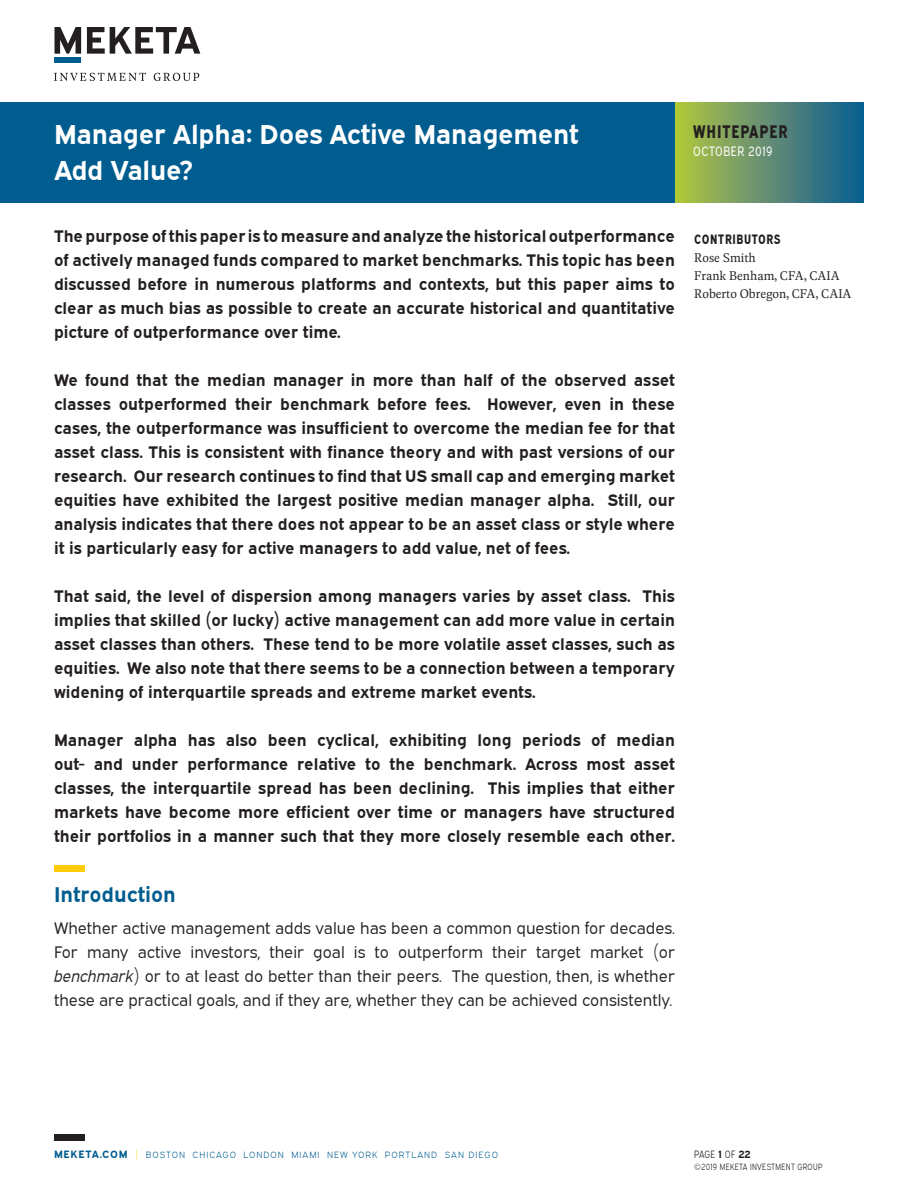
<style>
.page{position:relative;width:918px;height:1188px;background:#fff}
.page>*{position:absolute;margin:0;border:0;box-sizing:border-box;transform-origin:0 0}
.t1{font:700 27px/36px "Expressway Rg";letter-spacing:-.01em;color:#fff}
.t2{font:700 21px "Expressway Rg";color:#015d8f}
.Sidebar_-_Header{font:700 18px "Expressway Cd Rg";letter-spacing:.05em;color:#231f20}
.Body{font:700 16.5px/24px "Expressway Rg";color:#231f20;text-align:justify}
.Body-2{font:16.5px/24px "Expressway Bk";color:#231f20;text-align:justify}
.Sidebar_-_Body{font:300 13.5px "Geller Text";color:#231f20}
.Sidebar_-_Header-2{font:700 13.5px "Expressway Cd Rg";letter-spacing:.05em;color:#231f20}
.Sidebar_-_Header-3{font:13.5px "Expressway Cd Bk";letter-spacing:.05em;color:#fff}
.t3{font:10.5px "Expressway Cd Lt";letter-spacing:.02em;color:#231f20}
.t4{font:9px "Expressway Lt";letter-spacing:.11em;color:#015d8f}
.t5{font:9px "Expressway Cd Lt";letter-spacing:.04em;color:#231f20}
.s1{font-style:italic}
.s2{font-family:"Expressway Rg";font-weight:700;font-size:10.5px}
.s3{font-family:"Expressway Cd Lt";font-size:10.5px;color:#feca0a}
.s4{font-family:"Expressway Rg";font-weight:700}
.s5{font-family:"Expressway Lt"}
</style>
<div class="page">
<div style="left:54px;top:1134px;width:31px;height:7px;background:#231f20"></div>
<svg style="left:54px;top:73px;width:145px;height:8px"></svg>
<svg style="left:55px;top:27px;width:145px;height:27px"></svg>
<div style="left:55px;top:57px;width:26px;height:6px;background:#015d8f"></div>
<div style="left:0;top:102px;width:675px;height:100px;background:#015d8f"></div>
<div style="left:675px;top:102px;width:189px;height:100px;background:linear-gradient(to right,#b5c544,#095999)"></div>
<div style="left:54px;top:865px;width:31px;height:7px;background:#feca0a"></div>
<p class="t1" style="left:54px;top:116px;width:526px">Manager Alpha: Does Active Management<br>Add Value?</p>
<p class="Sidebar_-_Header" style="left:693px;top:120px;width:96px">WHITEPAPER</p>
<p class="Sidebar_-_Header-3" style="left:693px;top:143px;width:81px">OCTOBER 2019</p>
<p class="Body" style="left:54px;top:224px;width:623px">The purpose of this paper is to measure and analyze the historical outperformance of actively managed funds compared to market benchmarks. This topic has been discussed before in numerous platforms and contexts, but this paper aims to clear as much bias as possible to create an accurate historical and quantitative picture of outperformance over time.</p>
<p class="Body" style="left:54px;top:368px;width:623px">We found that the median manager in more than half of the observed asset classes outperformed their benchmark before fees. However, even in these cases, the outperformance was insufficient to overcome the median fee for that asset class. This is consistent with finance theory and with past versions of our research. Our research continues to find that US small cap and emerging market equities have exhibited the largest positive median manager alpha. Still, our analysis indicates that there does not appear to be an asset class or style where it is particularly easy for active managers to add value, net of fees.</p>
<p class="Body" style="left:54px;top:584px;width:623px">That said, the level of dispersion among managers varies by asset class. This implies that skilled (or lucky) active management can add more value in certain asset classes than others. These tend to be more volatile asset classes, such as equities. We also note that there seems to be a connection between a temporary widening of interquartile spreads and extreme market events.</p>
<p class="Body" style="left:54px;top:728px;width:623px">Manager alpha has also been cyclical, exhibiting long periods of median out- and under performance relative to the benchmark. Across most asset classes, the interquartile spread has been declining. This implies that either markets have become more efficient over time or managers have structured their portfolios in a manner such that they more closely resemble each other.</p>
<p class="t2" style="left:54px;top:881px;width:123px">Introduction</p>
<p class="Body-2" style="left:54px;top:915px;width:623px">Whether active management adds value has been a common question for decades.<br>For many active investors, their goal is to outperform their target market (or <span class="s1">benchmark</span>) or to at least do better than their peers. The question, then, is whether these are practical goals, and if they are, whether they can be achieved consistently.</p>
<p class="Sidebar_-_Header-2" style="left:694px;top:230px;width:88px">CONTRIBUTORS</p>
<p class="Sidebar_-_Body" style="left:694px;top:248px;width:63px">Rose Smith</p>
<p class="Sidebar_-_Body" style="left:694px;top:266px;width:147px">Frank Benham, CFA, CAIA</p>
<p class="Sidebar_-_Body" style="left:694px;top:284px;width:159px">Roberto Obregon, CFA, CAIA</p>
<p class="t4" style="left:54px;top:1149px;width:446px"><span class="s2">MEKETA.COM</span> <span class="s3">|</span> BOSTON CHICAGO LONDON MIAMI NEW YORK PORTLAND SAN DIEGO</p>
<p class="t3" style="left:694px;top:1148px;width:58px">PAGE <span class="s4">1</span> OF <span class="s4">22</span></p>
<p class="t5" style="left:694px;top:1161px;width:130px"><span class="s5">©</span>2019 MEKETA INVESTMENT GROUP</p>
</div>
